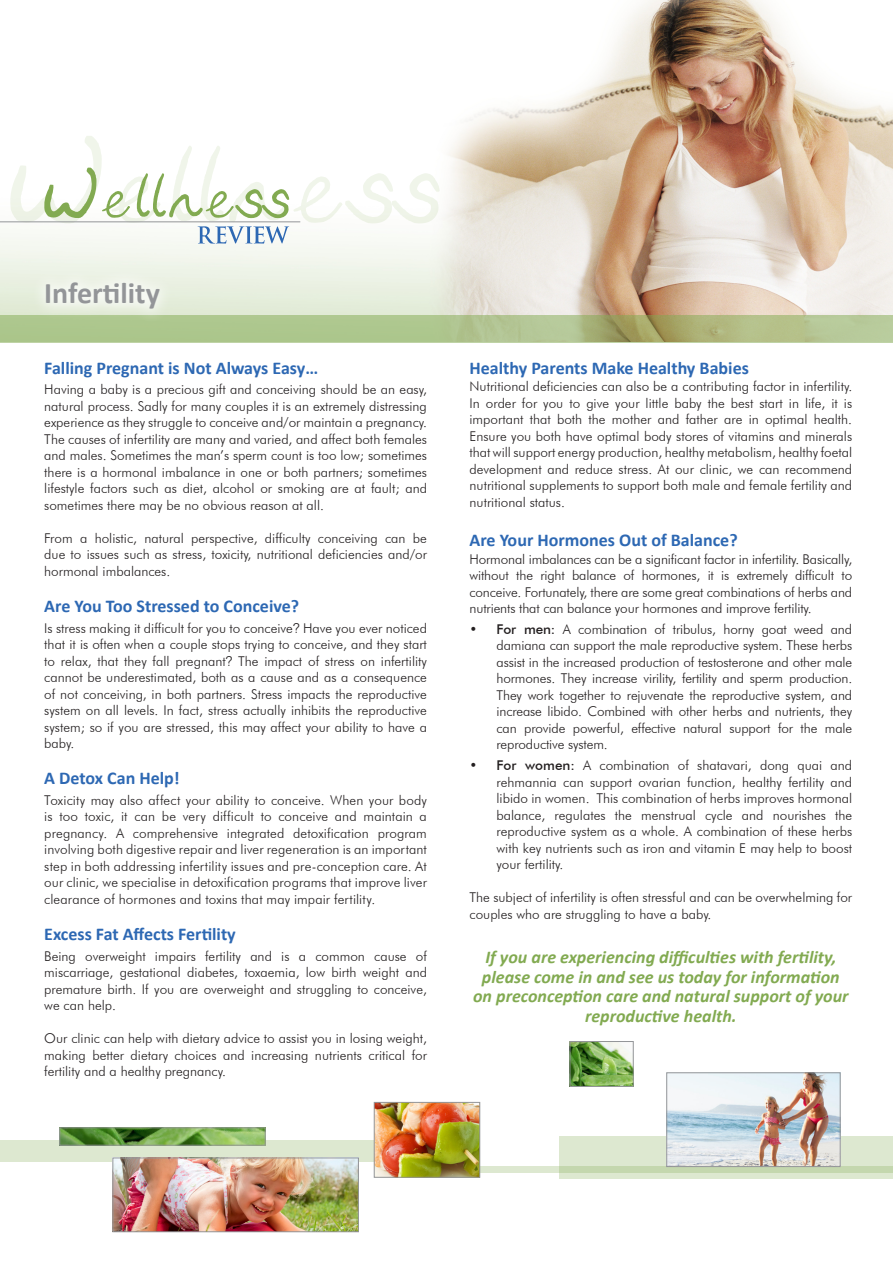
<style>
.page{position:relative;width:893px;height:1263px;background:#fff}
.page>*{position:absolute;margin:0;border:0;box-sizing:border-box;transform-origin:0 0}
.t1{font:700 30px "Calibri";color:#939598}
.subheader{font:700 18px "Calibri";color:#2d68b3}
.subheader-2{font:italic 700 18px/19.5px "Calibri";color:#82aa51;text-align:center}
.subheader-3{font:300 13.5px/16.5px "Futura BT";color:#231f20;text-align:justify}
.s1{font-family:"Swiss 721 BT"}
.s2{font-weight:500}
</style>
<div class="page">
<img style="left:0;top:0;width:893px;height:316px">
<svg style="left:0;top:316px;width:893px;height:27px;background:#aec08a"></svg>
<div style="left:559px;top:1136px;width:334px;height:43px;background:#dde8d0"></div>
<svg style="left:480px;top:1166px;width:413px;height:7px;background:#c8d9b4"></svg>
<svg style="left:9px;top:136px;width:431px;height:108px"></svg>
<hr style="left:0;top:222px;width:300px;height:1px;background:#939598">
<div style="left:0;top:1140px;width:469px;height:22px;background:linear-gradient(to bottom,#dde8d0,#dde8d0)"></div>
<img style="left:376px;top:1104px;width:102px;height:71px">
<div style="left:374px;top:1102px;width:106px;height:75px;border:1px solid #939598"></div>
<img style="left:572px;top:1043px;width:59px;height:41px">
<div style="left:570px;top:1041px;width:63px;height:45px;border:1px solid #939598"></div>
<div style="left:30px;top:267px;width:145px;height:57px;background:#fff;opacity:.75"></div>
<img style="left:115px;top:1160px;width:242px;height:70px">
<div style="left:113px;top:1158px;width:246px;height:74px;border:1px solid #939598"></div>
<img style="left:62px;top:1129px;width:201px;height:14px">
<div style="left:60px;top:1127px;width:205px;height:18px;border:1px solid #939598"></div>
<img style="left:668px;top:1074px;width:170px;height:91px">
<div style="left:666px;top:1072px;width:174px;height:95px;border:1px solid #939598"></div>
<p class="t1" style="left:44px;top:275px;width:117px">Infertility</p>
<p class="subheader" style="left:44px;top:356px;width:275px">Falling Pregnant is Not Always Easy…</p>
<p class="subheader-3" style="left:44px;top:381px;width:384px">Having a baby is a precious gift and conceiving should be an easy, natural process. Sadly for many couples it is an extremely distressing experience as they struggle to conceive and/or maintain a pregnancy.<br>The causes of infertility are many and varied, and affect both females and males. Sometimes the man’s sperm count is too low; sometimes there is a hormonal imbalance in one or both partners; sometimes lifestyle factors such as diet, alcohol or smoking are at fault; and sometimes there may be no obvious reason at all.</p>
<p class="subheader-3" style="left:44px;top:530px;width:384px">From a holistic, natural perspective, difficulty conceiving can be due to issues such as stress, toxicity, nutritional deficiencies and/or hormonal imbalances.</p>
<p class="subheader" style="left:44px;top:595px;width:256px">Are You Too Stressed to Conceive?</p>
<p class="subheader-3" style="left:44px;top:619px;width:384px">Is stress making it difficult for you to conceive<span class="s1">?</span> Have you ever noticed that it is often when a couple stops trying to conceive, and they start to relax, that they fall pregnant<span class="s1">?</span> The impact of stress on infertility cannot be underestimated, both as a cause and as a consequence of not conceiving, in both partners. Stress impacts the reproductive system on all levels. In fact, stress actually inhibits the reproductive system; so if you are stressed, this may affect your ability to have a baby.</p>
<p class="subheader" style="left:44px;top:767px;width:137px">A Detox Can Help!</p>
<p class="subheader-3" style="left:44px;top:792px;width:384px">Toxicity may also affect your ability to conceive. When your body is too toxic, it can be very difficult to conceive and maintain a pregnancy. A comprehensive integrated detoxification program involving both digestive repair and liver regeneration is an important step in both addressing infertility issues and pre-conception care. At our clinic, we specialise in detoxification programs that improve liver clearance of hormones and toxins that may impair fertility.</p>
<p class="subheader" style="left:44px;top:923px;width:193px">Excess Fat Affects Fertility</p>
<p class="subheader-3" style="left:44px;top:947px;width:384px">Being overweight impairs fertility and is a common cause of miscarriage, gestational diabetes, toxaemia, low birth weight and premature birth. If you are overweight and struggling to conceive, we can help.</p>
<p class="subheader-3" style="left:44px;top:1030px;width:384px">Our clinic can help with dietary advice to assist you in losing weight, making better dietary choices and increasing nutrients critical for fertility and a healthy pregnancy.</p>
<p class="subheader" style="left:469px;top:356px;width:281px">Healthy Parents Make Healthy Babies</p>
<p class="subheader-3" style="left:469px;top:378px;width:384px">Nutritional deficiencies can also be a contributing factor in infertility.<br>In order for you to give your little baby the best start in life, it is important that both the mother and father are in optimal health.<br>Ensure you both have optimal body stores of vitamins and minerals that will support energy production, healthy metabolism, healthy foetal development and reduce stress. At our clinic, we can recommend nutritional supplements to support both male and female fertility and nutritional status.</p>
<p class="subheader" style="left:469px;top:529px;width:270px">Are Your Hormones Out of Balance?</p>
<p class="subheader-3" style="left:469px;top:550px;width:384px">Hormonal imbalances can be a significant factor in infertility. Basically, without the right balance of hormones, it is extremely difficult to conceive. Fortunately, there are some great combinations of herbs and nutrients that can balance your hormones and improve fertility.</p>
<p class="subheader-3" style="left:496px;top:621px;width:357px;text-indent:-27px">• <span class="s2">For men:</span> A combination of tribulus, horny goat weed and damiana can support the male reproductive system. These herbs assist in the increased production of testosterone and other male hormones. They increase virility, fertility and sperm production.<br>They work together to rejuvenate the reproductive system, and increase libido. Combined with other herbs and nutrients, they can provide powerful, effective natural support for the male reproductive system.</p>
<p class="subheader-3" style="left:496px;top:757px;width:357px;text-indent:-27px">• <span class="s2">For women:</span> A combination of shatavari, dong quai and rehmannia can support ovarian function, healthy fertility and libido in women. This combination of herbs improves hormonal balance, regulates the menstrual cycle and nourishes the reproductive system as a whole. A combination of these herbs with key nutrients such as iron and vitamin E may help to boost your fertility.</p>
<p class="subheader-3" style="left:469px;top:889px;width:384px">The subject of infertility is often stressful and can be overwhelming for couples who are struggling to have a baby.</p>
<p class="subheader-2" style="left:473px;top:947px;width:377px">If you are experiencing difficulties with fertility, please come in and see us today for information on preconception care and natural support of your reproductive health.</p>
</div>
